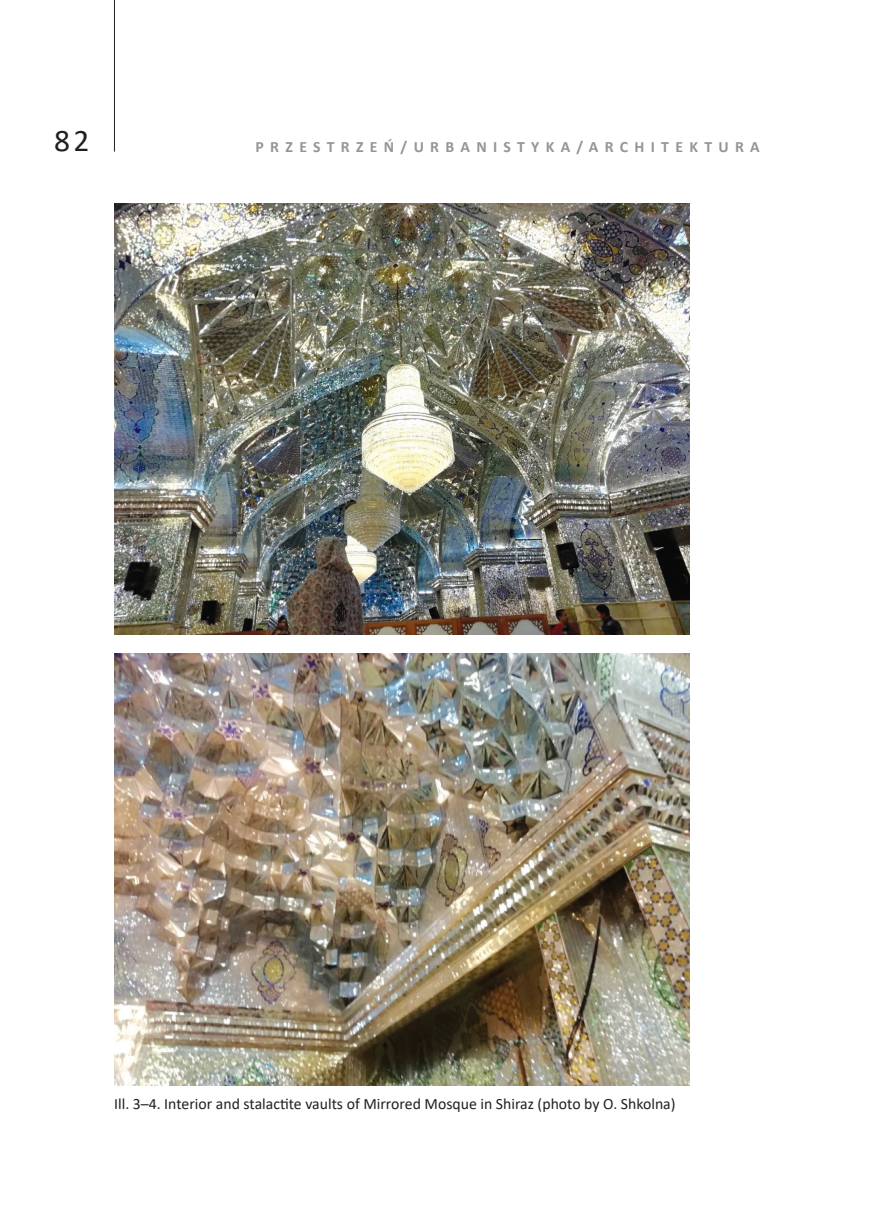
<style>
.page{position:relative;width:874px;height:1221px;background:#fff}
.page>*{position:absolute;margin:0;border:0;box-sizing:border-box;transform-origin:0 0}
.t1{font:31.5px "Calibri";color:#231f20}
.rysunek{font:15.75px "Calibri";color:#231f20}
.t2{font:700 15.75px "Calibri";letter-spacing:.4em;color:#939598}
</style>
<div class="page">
<hr style="left:114px;top:0;width:1px;height:152px;background:#231f20">
<img style="left:114px;top:203px;width:575px;height:431px">
<img style="left:114px;top:653px;width:575px;height:432px">
<h1 class="t1" style="left:54px;top:119px;width:37px">82</h1>
<p class="t2" style="left:255px;top:135px;width:505px">PRZESTRZEŃ/URBANISTYKA/ARCHITEKTURA</p>
<p class="rysunek" style="left:114px;top:1092px;width:562px">Ill. 3–4. Interior and stalactite vaults of Mirrored Mosque in Shiraz (photo by O. Shkolna)</p>
</div>
